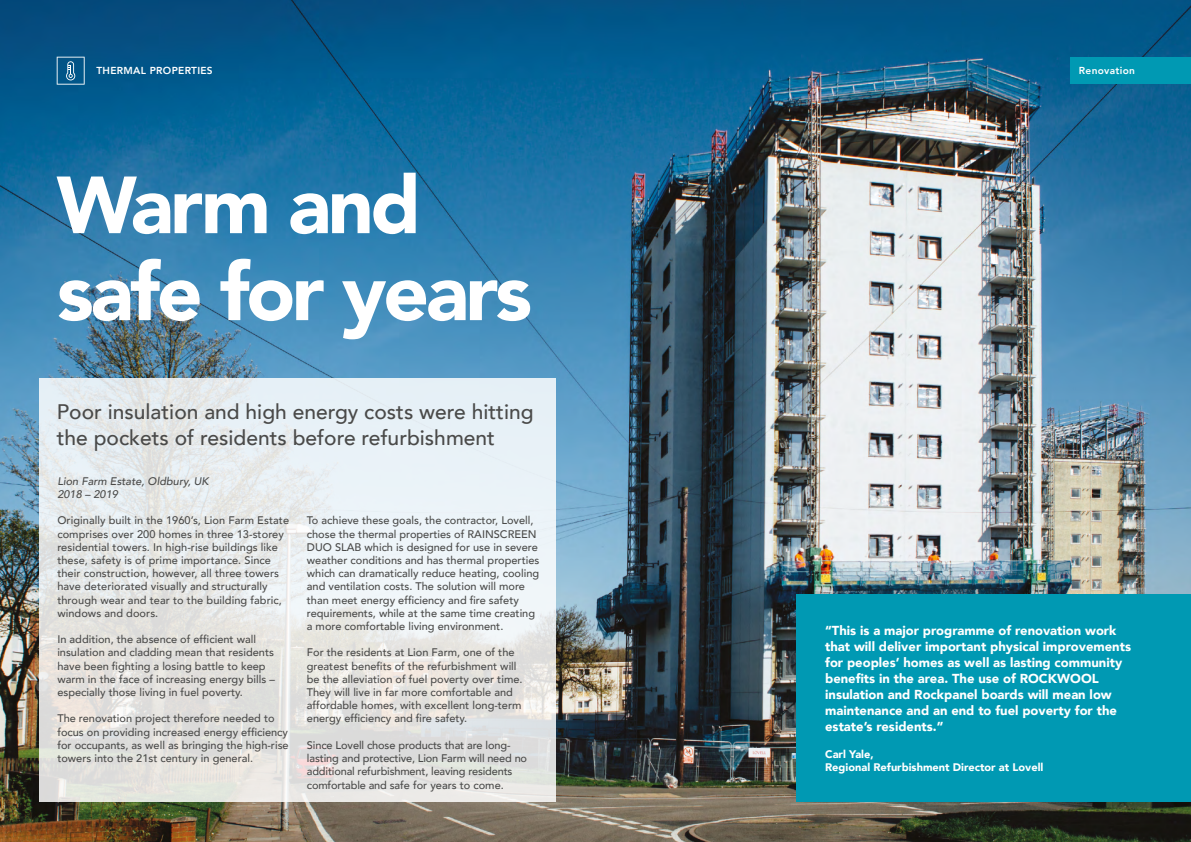
<style>
.page{position:relative;width:1191px;height:842px;background:#fff}
.page>*{position:absolute;margin:0;border:0;box-sizing:border-box;transform-origin:0 0}
.t1{font:900 80px/87px "Avenir";letter-spacing:-.04em;color:#fff}
.t2{font:500 21px/25.2px "Avenir";color:#4a4a49}
.t3{font:900 13px/16px "Avenir";color:#fff}
.t4{font:500 11px/13.2px "Avenir";color:#4a4a49}
.t5{font:900 11px/13.2px "Avenir";color:#fff}
.t6{font:italic 500 11px/13.2px "Avenir";color:#4a4a49}
.t7{font:800 10.1px "Avenir";letter-spacing:.03em;color:#fff}
</style>
<div class="page">
<img style="left:0;top:0;width:1191px;height:842px">
<svg style="left:40px;top:378px;width:516px;height:423px;background:#e6e9e9"></svg>
<div style="left:797px;top:594px;width:394px;height:208px;background:#0099b3"></div>
<div style="left:1070px;top:57px;width:121px;height:26px;background:#0099b3"></div>
<svg style="left:57px;top:57px;width:28px;height:28px"></svg>
<p class="t7" style="left:96px;top:63px;width:118px">THERMAL PROPERTIES</p>
<p class="t7" style="left:1078px;top:63px;width:58px">Renovation</p>
<h1 class="t1" style="left:57px;top:160px;width:477px">Warm and safe for years</h1>
<h2 class="t2" style="left:57px;top:398px;width:478px">Poor insulation and high energy costs were hitting the pockets of residents before refurbishment</h2>
<p class="t6" style="left:57px;top:475px;width:153px">Lion Farm Estate, Oldbury, UK<br>2018 – 2019</p>
<p class="t4" style="left:57px;top:513px;width:233px">Originally built in the 1960’s, Lion Farm Estate comprises over 200 homes in three 13-storey residential towers. In high-rise buildings like these, safety is of prime importance. Since their construction, however, all three towers have deteriorated visually and structurally through wear and tear to the building fabric, windows and doors.</p>
<p class="t4" style="left:57px;top:632px;width:219px">In addition, the absence of efficient wall insulation and cladding mean that residents have been fighting a losing battle to keep warm in the face of increasing energy bills – especially those living in fuel poverty.</p>
<p class="t4" style="left:57px;top:711px;width:233px">The renovation project therefore needed to focus on providing increased energy efficiency for occupants, as well as bringing the high-rise towers into the 21st century in general.</p>
<p class="t4" style="left:307px;top:513px;width:234px">To achieve these goals, the contractor, Lovell, chose the thermal properties of RAINSCREEN DUO SLAB which is designed for use in severe weather conditions and has thermal properties which can dramatically reduce heating, cooling and ventilation costs. The solution will more than meet energy efficiency and fire safety requirements, while at the same time creating a more comfortable living environment.</p>
<p class="t4" style="left:307px;top:645px;width:217px">For the residents at Lion Farm, one of the greatest benefits of the refurbishment will be the alleviation of fuel poverty over time.<br>They will live in far more comfortable and affordable homes, with excellent long-term energy efficiency and fire safety.</p>
<p class="t4" style="left:307px;top:738px;width:222px">Since Lovell chose products that are long&shy;lasting and protective, Lion Farm will need no additional refurbishment, leaving residents comfortable and safe for years to come.</p>
<p class="t3" style="left:825px;top:622px;width:307px">“This is a major programme of renovation work that will deliver important physical improvements for peoples’ homes as well as lasting community benefits in the area. The use of ROCKWOOL insulation and Rockpanel boards will mean low maintenance and an end to fuel poverty for the estate’s residents.”</p>
<p class="t5" style="left:825px;top:747px;width:220px">Carl Yale,<br>Regional Refurbishment Director at Lovell</p>
</div>
